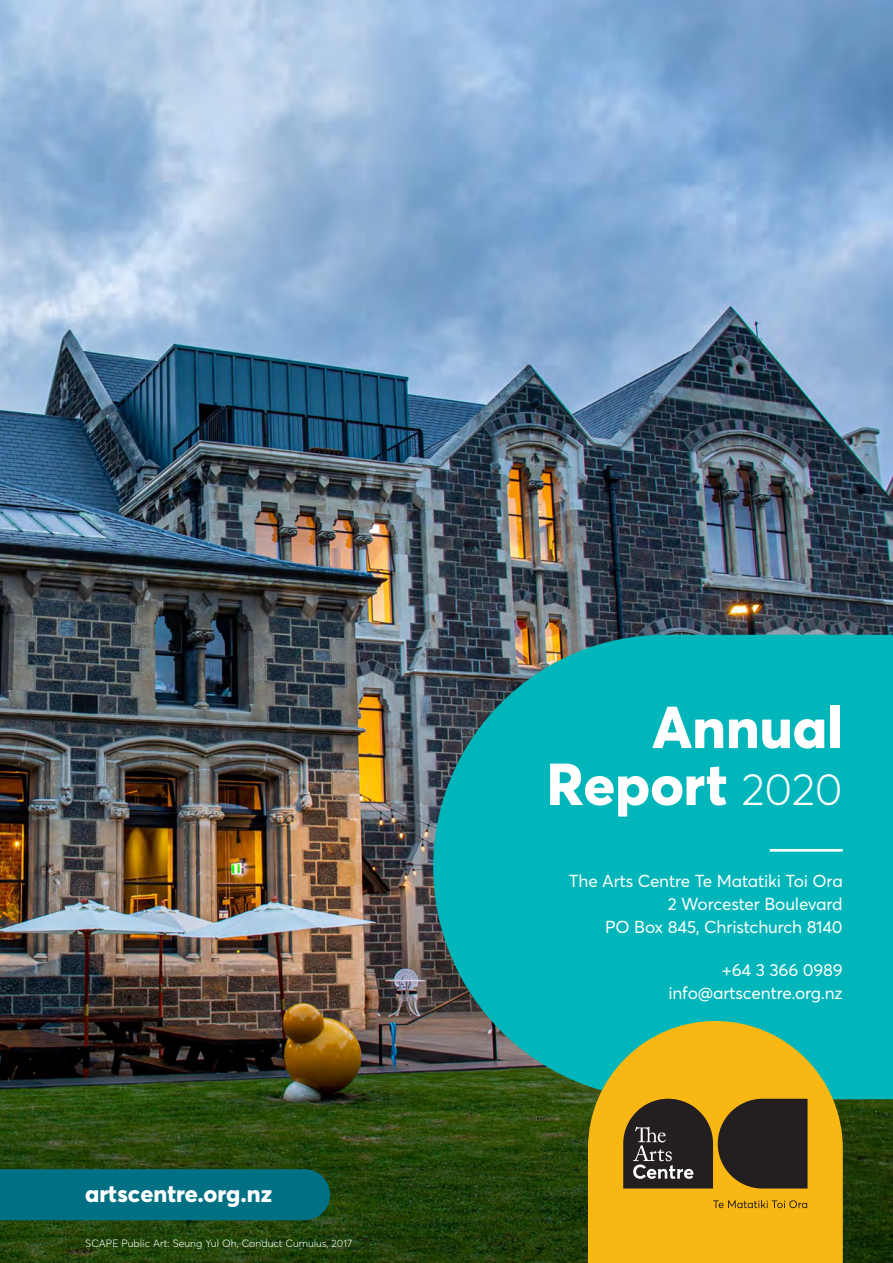
<style>
.page{position:relative;width:893px;height:1263px;background:#fff}
.page>*{position:absolute;margin:0;border:0;box-sizing:border-box;transform-origin:0 0}
.t1{font:800 58.35px/57px "Averta";color:#fff;text-align:right}
.t2{font:800 24px "Averta";color:#fff}
.t3{font:17.25px "Averta";letter-spacing:-.01em;color:#fff}
.t4{font:300 10.5px "Averta";color:#fff}
.s1{font-weight:300;font-size:44.7px}
</style>
<div class="page">
<img style="left:0;top:0;width:893px;height:1263px">
<svg style="left:433px;top:635px;width:460px;height:464px;background:#09aaac"></svg>
<hr style="left:770px;top:849px;width:73px;height:3px;background:#fff">
<div style="left:0;top:1169px;width:330px;height:51px;background:#007184"></div>
<svg style="left:588px;top:1021px;width:255px;height:242px;background:#d1b52b"></svg>
<svg style="left:713px;top:1200px;width:94px;height:8px"></svg>
<svg style="left:623px;top:1099px;width:184px;height:89px;background:#483c27"></svg>
<p class="t2" style="left:85px;top:1178px;width:188px">artscentre.org.nz</p>
<p class="t4" style="left:85px;top:1236px;width:268px">SCAPE Public Art: Seung Yul Oh, Conduct Cumulus, 2017</p>
<p class="t1" style="left:546px;top:698px;width:298px">Annual<br>Report <span class="s1">2020</span></p>
<p class="t3" style="left:569px;top:870px;width:276px">The Arts Centre Te Matatiki Toi Ora</p>
<p class="t3" style="left:668px;top:893px;width:176px">2 Worcester Boulevard</p>
<p class="t3" style="left:605px;top:916px;width:239px">PO Box 845, Christchurch 8140</p>
<p class="t3" style="left:722px;top:959px;width:122px">+64 3 366 0989</p>
<p class="t3" style="left:668px;top:982px;width:176px">info@artscentre.org.nz</p>
</div>
